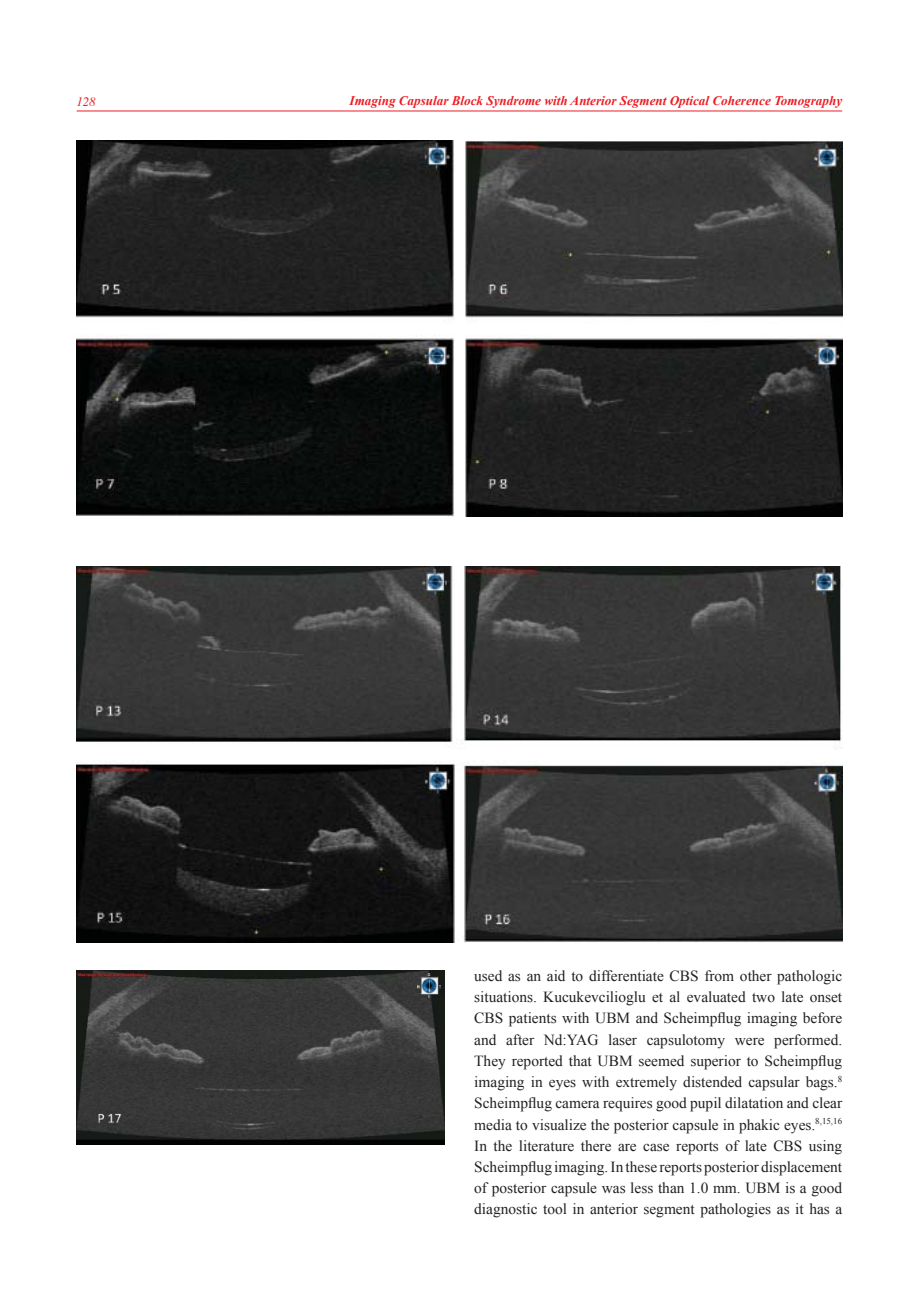
<style>
.page{position:relative;width:906px;height:1289px;background:#fff}
.page>*{position:absolute;margin:0;border:0;box-sizing:border-box;transform-origin:0 0}
.t1{font:15.3px/21.1px "Times New Roman";color:#231f20;text-align:justify}
.t2{font:italic 700 13.2px "Times New Roman";color:#ed1c24}
.t3{font:italic 12.75px "Times";color:#ed1c24}
</style>
<div class="page">
<hr style="left:77px;top:111px;width:765px;height:1px;background:#ed1c24">
<img style="left:77px;top:566px;width:765px;height:376px">
<img style="left:77px;top:970px;width:367px;height:174px">
<img style="left:77px;top:140px;width:765px;height:377px">
<p class="t3" style="left:77px;top:97px;width:21px">128</p>
<p class="t2" style="left:350px;top:94px;width:494px">Imaging Capsular Block Syndrome with Anterior Segment Optical Coherence Tomography</p>
<p class="t1" style="left:474px;top:965px;width:369px">used as an aid to differentiate CBS from other pathologic situations. Kucukevcilioglu et al evaluated two late onset CBS patients with UBM and Scheimpflug imaging before and after Nd:YAG laser capsulotomy were performed.<br>They reported that UBM seemed superior to Scheimpflug imaging in eyes with extremely distended capsular bags.<sup>8<br></sup>Scheimpflug camera requires good pupil dilatation and clear media to visualize the posterior capsule in phakic eyes.<sup>8,15,16<br></sup>In the literature there are case reports of late CBS using Scheimpflug imaging. In these reports posterior displacement of posterior capsule was less than 1.0 mm. UBM is a good diagnostic tool in anterior segment pathologies as it has a</p>
</div>
